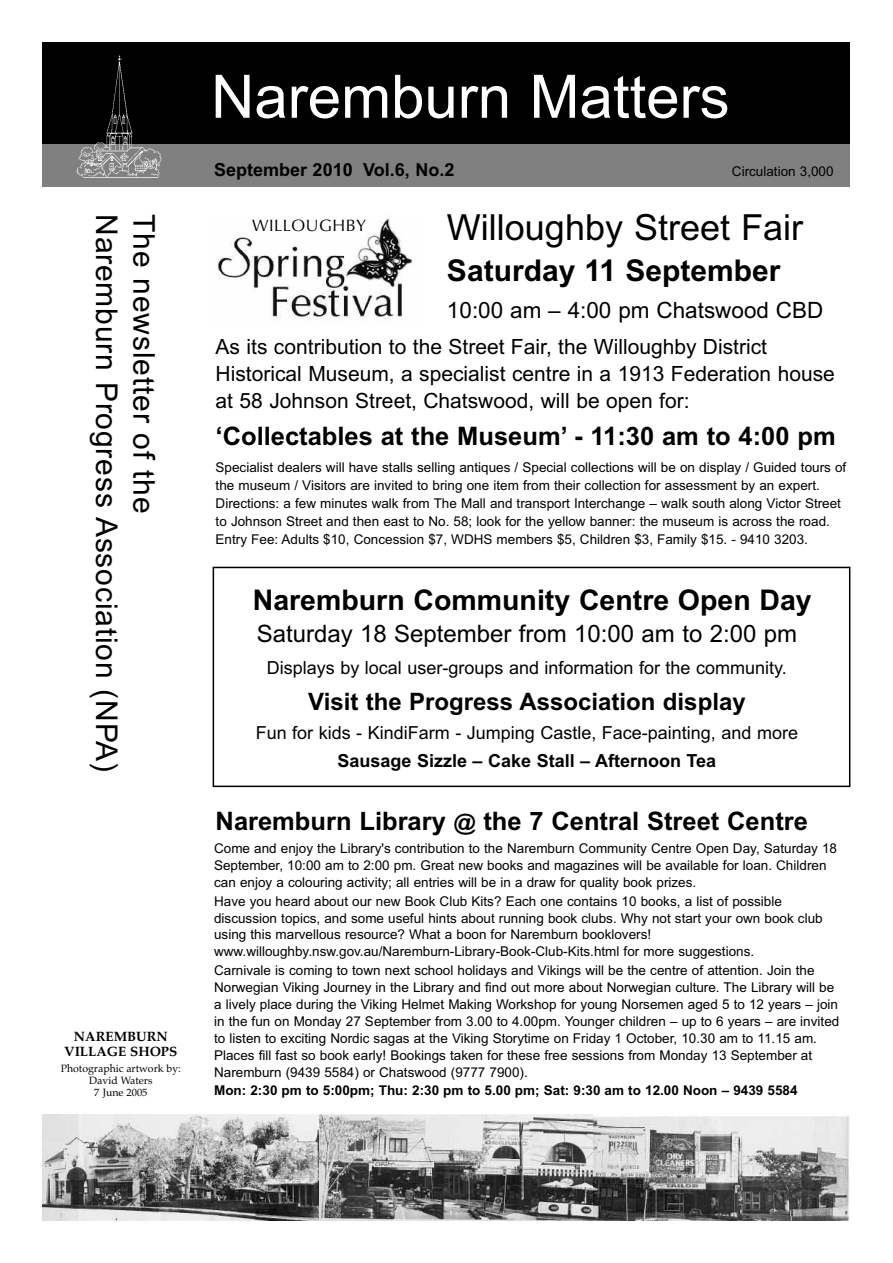
<style>
.page{position:relative;width:893px;height:1263px;background:#fff}
.page>*{position:absolute;margin:0;border:0;box-sizing:border-box;transform-origin:0 0}
.t1{font:60px "Arial";color:#fff}
.t2{font:36px "Arial";color:#000}
.t3{font:30px/37.5px "Arial";letter-spacing:.03em;color:#000}
.t4{font:700 30px "Arial";color:#000}
.t5{font:700 28.5px "Arial";color:#000}
.t6{font:700 25.5px "Arial";color:#000}
.t7{font:24px "Arial";color:#000}
.t8{font:700 24px "Arial";color:#000}
.t9{font:22.5px "Arial";color:#000}
.t10{font:21px/27px "Arial";color:#000}
.t11{font:18px "Arial";color:#000}
.t12{font:700 18px "Arial";color:#000}
.t13{font:16.5px "Optima";letter-spacing:.03em;color:#000}
.t14{font:13.5px/16.8px "Arial";color:#000}
.t15{font:700 13.5px "Arial";color:#000}
.t16{font:700 13.5px/15px "Palatino";color:#000;text-align:center}
.t17{font:10.5px/12px "Palatino";color:#000;text-align:center}
.s1{font-size:22.5px}
</style>
<div class="page">
<div style="left:43px;top:43px;width:807px;height:106px;background:#000"></div>
<div style="left:43px;top:145px;width:807px;height:42px;background:#808080"></div>
<img style="left:77px;top:55px;width:84px;height:123px">
<img style="left:319px;top:1114px;width:274px;height:106px">
<img style="left:593px;top:1116px;width:256px;height:104px">
<img style="left:43px;top:1114px;width:276px;height:106px">
<div style="left:213px;top:567px;width:637px;height:220px;border:2px solid #000"></div>
<img style="left:217px;top:218px;width:196px;height:102px">
<h3 class="t3" style="left:163px;top:214px;width:559px;rotate:90deg">The newsletter of the<br>Naremburn Progress Association (NPA)</h3>
<p class="t16" style="left:64px;top:1028px;width:115px">NAREMBURN<br>VILLAGE SHOPS</p>
<p class="t17" style="left:61px;top:1062px;width:122px">Photographic artwork by:<br>David Waters<br>7 June 2005</p>
<h1 class="t1" style="left:211px;top:62px;width:520px">Naremburn Matters</h1>
<h3 class="t12" style="left:214px;top:159px;width:242px">September 2010 Vol.6, No.2</h3>
<p class="t14" style="left:732px;top:163px;width:103px">Circulation 3,000</p>
<h2 class="t2" style="left:447px;top:207px;width:358px">Willoughby Street Fair</h2>
<h3 class="t4" style="left:447px;top:253px;width:335px">Saturday 11 September</h3>
<h3 class="t9" style="left:447px;top:297px;width:378px">10:00 am – 4:00 pm Chatswood CBD</h3>
<h3 class="t10" style="left:216px;top:333px;width:621px">As its contribution to the Street Fair, the Willoughby District<br>Historical Museum, a specialist centre in a 1913 Federation house at 58 Johnson Street, Chatswood, will be open for:</h3>
<h3 class="t6" style="left:216px;top:422px;width:622px">‘Collectables at the Museum’ - 11:30 am to 4:00 pm</h3>
<p class="t14" style="left:216px;top:458px;width:632px;line-height:18px">Specialist dealers will have stalls selling antiques / Special collections will be on display / Guided tours of the museum / Visitors are invited to bring one item from their collection for assessment by an expert.<br>Directions: a few minutes walk from The Mall and transport Interchange – walk south along Victor Street to Johnson Street and then east to No. 58; look for the yellow banner: the museum is across the road.<br>Entry Fee: Adults $10, Concession $7, WDHS members $5, Children $3, Family $15. - 9410 3203.</p>
<p class="t13" style="left:252px;top:216px;width:116px">WILLOUGHBY</p>
<h3 class="t5" style="left:253px;top:583px;width:561px">Naremburn Community Centre Open Day</h3>
<h3 class="t7" style="left:257px;top:619px;width:542px">Saturday 18 September from 10:00 am to 2:00 pm</h3>
<h3 class="t11" style="left:267px;top:657px;width:521px">Displays by local user-groups and information for the community.</h3>
<h3 class="t8" style="left:308px;top:688px;width:439px">Visit the Progress Association display</h3>
<h3 class="t11" style="left:256px;top:723px;width:544px">Fun for kids - KindiFarm - Jumping Castle, Face-painting, and more</h3>
<h3 class="t12" style="left:338px;top:750px;width:380px">Sausage Sizzle – Cake Stall – Afternoon Tea</h3>
<h3 class="t6" style="left:216px;top:806px;width:594px">Naremburn Library <span class="s1">@</span> the 7 Central Street Centre</h3>
<p class="t14" style="left:214px;top:840px;width:624px">Come and enjoy the Library's contribution to the Naremburn Community Centre Open Day, Saturday 18<br>September, 10:00 am to 2:00 pm. Great new books and magazines will be available for loan. Children can enjoy a colouring activity; all entries will be in a draw for quality book prizes.</p>
<p class="t14" style="left:214px;top:893px;width:610px">Have you heard about our new Book Club Kits? Each one contains 10 books, a list of possible discussion topics, and some useful hints about running book clubs. Why not start your own book club using this marvellous resource? What a boon for Naremburn booklovers! www.willoughby.nsw.gov.au/Naremburn-Library-Book-Club-Kits.html for more suggestions.</p>
<p class="t14" style="left:214px;top:962px;width:627px">Carnivale is coming to town next school holidays and Vikings will be the centre of attention. Join the Norwegian Viking Journey in the Library and find out more about Norwegian culture. The Library will be a lively place during the Viking Helmet Making Workshop for young Norsemen aged 5 to 12 years – join in the fun on Monday 27 September from 3.00 to 4.00pm. Younger children – up to 6 years – are invited to listen to exciting Nordic sagas at the Viking Storytime on Friday 1 October, 10.30 am to 11.15 am.<br>Places fill fast so book early! Bookings taken for these free sessions from Monday 13 September at Naremburn (9439 5584) or Chatswood (9777 7900).</p>
<p class="t15" style="left:214px;top:1083px;width:585px">Mon: 2:30 pm to 5:00pm; Thu: 2:30 pm to 5.00 pm; Sat: 9:30 am to 12.00 Noon – 9439 5584</p>
</div>
